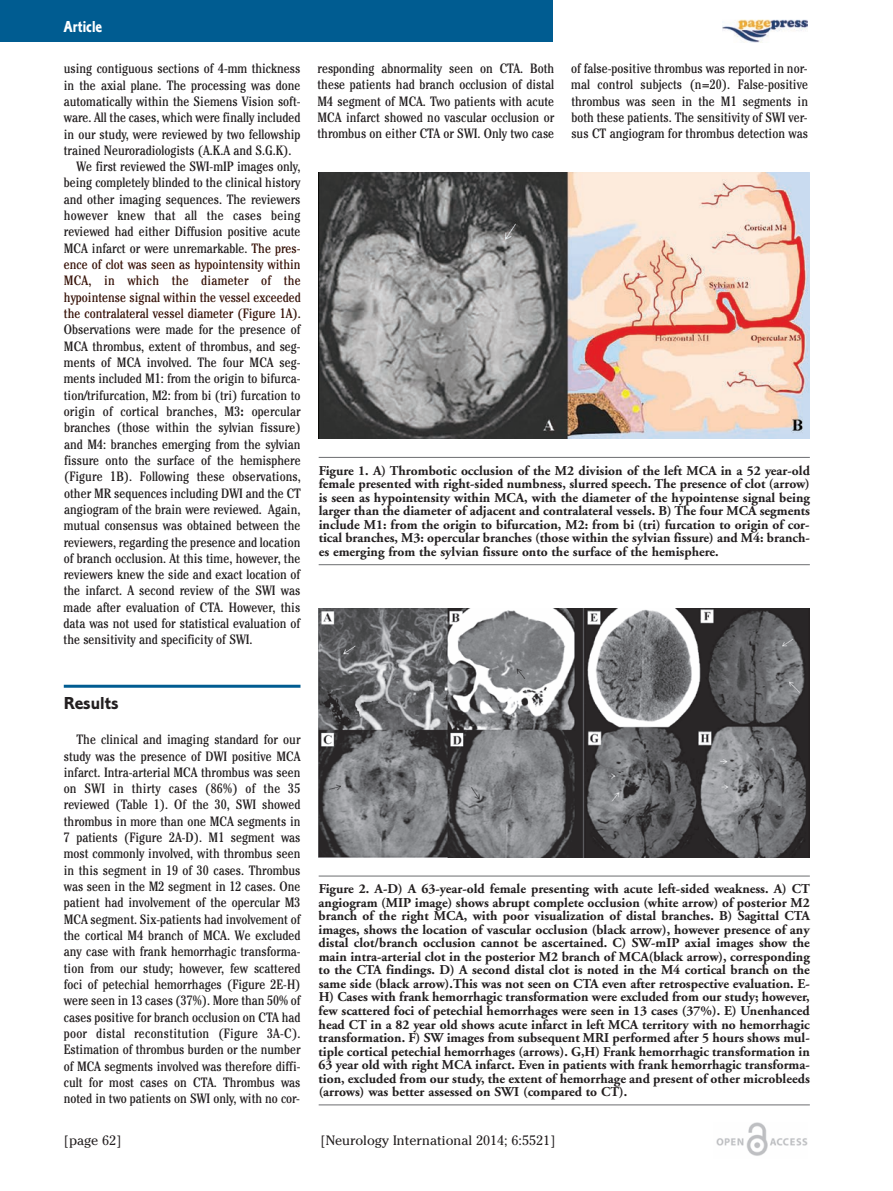
<style>
.page{position:relative;width:893px;height:1191px;background:#fff}
.page>*{position:absolute;margin:0;border:0;box-sizing:border-box;transform-origin:0 0}
.t1{font:18px "Corinthian Bold Plain";color:#231f20}
.t2{font:16.5px "Corinthian Bold Condensed Plain";color:#fff}
.t3{font:condensed 13.5px/16.4px "Cheltenham";color:#231f20;text-align:justify}
.t4{font:700 13.5px/13.5px "Adobe Garamond";color:#231f20;text-align:justify}
.t5{font:condensed 13.5px "Cheltenham";color:#371208}
.t6{font:13.5px "Cheltenham";color:#231f20}
.t7{font:condensed 13.5px "Cheltenham";letter-spacing:.02em;color:#231f20}
.t8{font:condensed 13.5px "Cheltenham";letter-spacing:.02em;color:#371208}
.s1{color:#371208}
.s2{font-weight:700}
</style>
<div class="page">
<hr style="left:64px;top:684px;width:236px;height:3px;background:#005c91">
<div style="left:0;top:0;width:553px;height:42px;background:#005c91"></div>
<img style="left:716px;top:1123px;width:92px;height:33px">
<img style="left:723px;top:19px;width:84px;height:24px">
<hr style="left:319px;top:457px;width:491px;height:1px;background:#6c6d70">
<hr style="left:319px;top:564px;width:491px;height:1px;background:#6c6d70">
<img style="left:319px;top:172px;width:491px;height:266px">
<hr style="left:319px;top:875px;width:491px;height:1px;background:#6c6d70">
<hr style="left:319px;top:1104px;width:491px;height:1px;background:#6c6d70">
<img style="left:319px;top:609px;width:491px;height:248px">
<p class="t2" style="left:63px;top:21px;width:40px">Article</p>
<p class="t3" style="left:64px;top:62px;width:238px">using contiguous sections of 4-mm thickness</p>
<p class="t3" style="left:64px;top:78px;width:238px">in the axial plane. The processing was done</p>
<p class="t3" style="left:64px;top:94px;width:238px">automatically within the Siemens Vision soft-</p>
<p class="t3" style="left:64px;top:111px;width:238px">ware. All the cases, which were finally included</p>
<p class="t3" style="left:64px;top:127px;width:238px">in our study, were reviewed by two fellowship</p>
<p class="t3" style="left:64px;top:143px;width:229px">trained Neuroradiologists (A.K.A and S.G.K).</p>
<p class="t3" style="left:77px;top:160px;width:225px">We first reviewed the SWI-mIP images only,</p>
<p class="t3" style="left:64px;top:176px;width:238px">being completely blinded to the clinical history</p>
<p class="t3" style="left:64px;top:192px;width:238px">and other imaging sequences. The reviewers</p>
<p class="t7" style="left:64px;top:211px;width:238px">however knew that all the cases being</p>
<p class="t3" style="left:64px;top:225px;width:238px">reviewed had either Diffusion positive acute</p>
<p class="t3" style="left:64px;top:241px;width:238px">MCA infarct or were unremarkable. <span class="s1">The pres-</span></p>
<p class="t5" style="left:64px;top:260px;width:238px">ence of clot was seen as hypointensity within</p>
<p class="t8" style="left:64px;top:276px;width:238px">MCA, in which the diameter of the</p>
<p class="t5" style="left:64px;top:292px;width:238px">hypointense signal within the vessel exceeded</p>
<p class="t5" style="left:64px;top:308px;width:238px">the contralateral vessel diameter (Figure 1A).</p>
<p class="t3" style="left:64px;top:323px;width:239px">Observations were made for the presence of MCA thrombus, extent of thrombus, and seg&shy;ments of MCA involved. The four MCA seg&shy;ments included M1: from the origin to bifurca&shy;tion/trifurcation, M2: from bi (tri) furcation to origin of cortical branches, M3<span class="s2">:</span> opercular branches (those within the sylvian fissure) and M4: branches emerging from the sylvian fissure onto the surface of the hemisphere (Figure 1B). Following these observations, other MR sequences including DWI and the CT angiogram of the brain were reviewed. Again, mutual consensus was obtained between the reviewers, regarding the presence and location of branch occlusion. At this time, however, the reviewers knew the side and exact location of the infarct. A second review of the SWI was made after evaluation of CTA. However, this data was not used for statistical evaluation of the sensitivity and specificity of SWI.</p>
<p class="t3" style="left:318px;top:62px;width:238px">responding abnormality seen on CTA. Both these patients had branch occlusion of distal M4 segment of MCA. Two patients with acute MCA infarct showed no vascular occlusion or thrombus on either CTA or SWI. Only two case</p>
<p class="t3" style="left:571px;top:62px;width:238px">of false-positive thrombus was reported in nor&shy;mal control subjects (n=20). False-positive thrombus was seen in the M1 segments in both these patients. The sensitivity of SWI ver&shy;sus CT angiogram for thrombus detection was</p>
<p class="t4" style="left:319px;top:465px;width:493px">Figure 1. A) Thrombotic occlusion of the M2 division of the left MCA in a 52 year-old female presented with right-sided numbness, slurred speech. The presence of clot (arrow) is seen as hypointensity within MCA, with the diameter of the hypointense signal being larger than the diameter of adjacent and contralateral vessels. B) The four MCA segments include M1: from the origin to bifurcation, M2: from bi (tri) furcation to origin of cor&shy;tical branches, M3: opercular branches (those within the sylvian fissure) and M4: branch&shy;es emerging from the sylvian fissure onto the surface of the hemisphere.</p>
<h1 class="t1" style="left:64px;top:697px;width:56px">Results</h1>
<p class="t3" style="left:64px;top:732px;width:238px;text-indent:13px">The clinical and imaging standard for our study was the presence of DWI positive MCA infarct. Intra-arterial MCA thrombus was seen on SWI in thirty cases (86%) of the 35 reviewed (Table 1). Of the 30, SWI showed thrombus in more than one MCA segments in 7 patients (Figure 2A-D). M1 segment was most commonly involved, with thrombus seen in this segment in 19 of 30 cases. Thrombus was seen in the M2 segment in 12 cases. One patient had involvement of the opercular M3<br>MCA segment. Six-patients had involvement of the cortical M4 branch of MCA. We excluded any case with frank hemorrhagic transforma&shy;tion from our study; however, few scattered foci of petechial hemorrhages (Figure 2E-H) were seen in 13 cases (37%). More than 50% of cases positive for branch occlusion on CTA had poor distal reconstitution (Figure 3A-C).<br>Estimation of thrombus burden or the number of MCA segments involved was therefore diffi&shy;cult for most cases on CTA. Thrombus was noted in two patients on SWI only, with no cor-</p>
<p class="t4" style="left:319px;top:883px;width:493px">Figure 2. A-D) A 63-year-old female presenting with acute left-sided weakness. A) CT angiogram (MIP image) shows abrupt complete occlusion (white arrow) of posterior M2 branch of the right MCA, with poor visualization of distal branches. B) Sagittal CTA images, shows the location of vascular occlusion (black arrow), however presence of any distal clot/branch occlusion cannot be ascertained. C) SW-mIP axial images show the main intra-arterial clot in the posterior M2 branch of MCA(black arrow), corresponding to the CTA findings. D) A second distal clot is noted in the M4 cortical branch on the same side (black arrow).This was not seen on CTA even after retrospective evaluation. E-H) Cases with frank hemorrhagic transformation were excluded from our study; however, few scattered foci of petechial hemorrhages were seen in 13 cases (37%). E) Unenhanced head CT in a 82 year old shows acute infarct in left MCA territory with no hemorrhagic transformation. F) SW images from subsequent MRI performed after 5 hours shows mul&shy;tiple cortical petechial hemorrhages (arrows). G,H) Frank hemorrhagic transformation in 63 year old with right MCA infarct. Even in patients with frank hemorrhagic transforma&shy;tion, excluded from our study, the extent of hemorrhage and present of other microbleeds (arrows) was better assessed on SWI (compared to CT).</p>
<p class="t6" style="left:64px;top:1132px;width:59px">[page 62]</p>
<p class="t6" style="left:320px;top:1132px;width:237px">[Neurology International 2014; 6:5521]</p>
</div>
